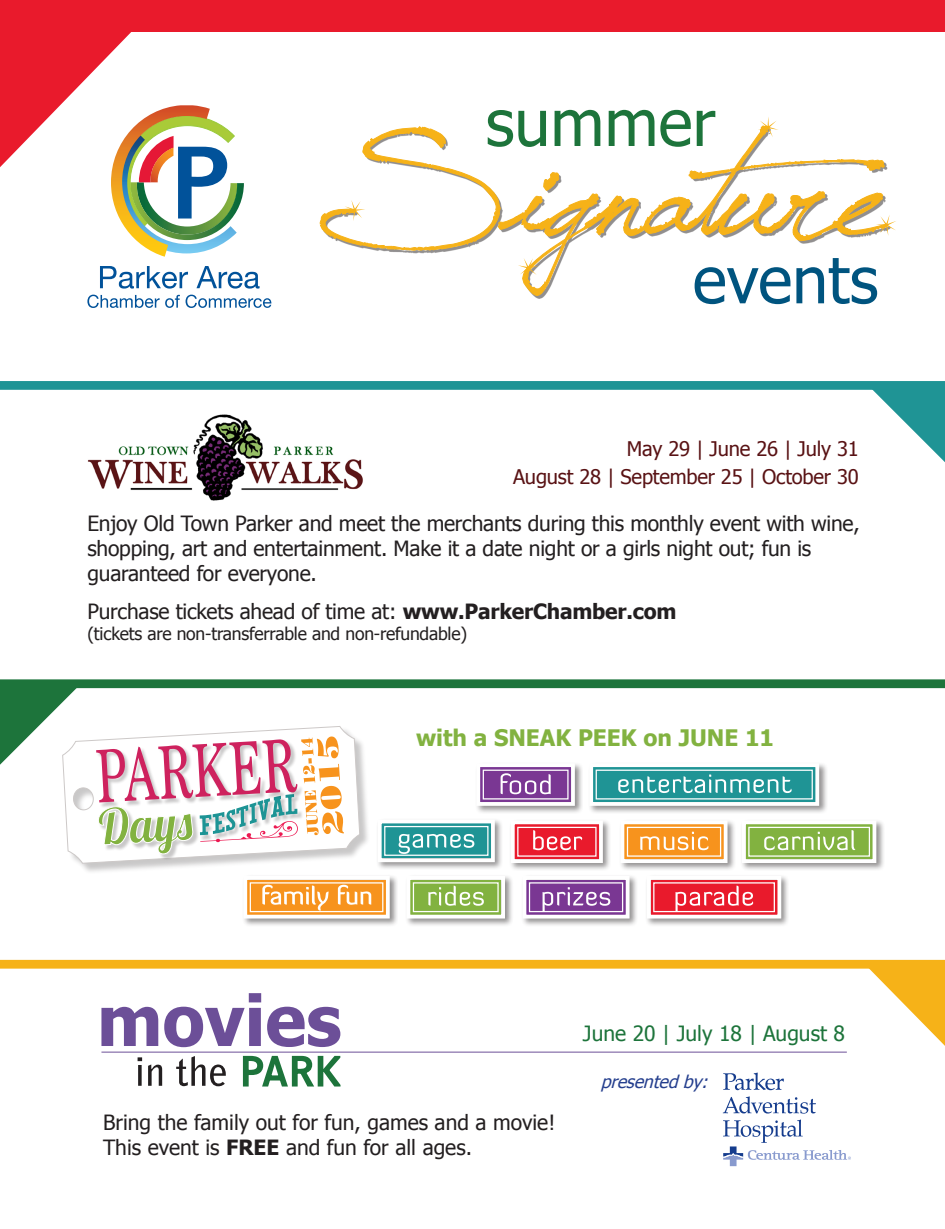
<style>
.page{position:relative;width:945px;height:1229px;background:#fff}
.page>*{position:absolute;margin:0;border:0;box-sizing:border-box;transform-origin:0 0}
.t1{font:700 22.75px "Tahoma";color:#82b240}
.t2{font:21px/25.2px "Tahoma";letter-spacing:-.01em;color:#231f20}
.t3{font:21px "Tahoma";color:#1d743b}
.t4{font:20.12px/28px "Tahoma";letter-spacing:-.01em;color:#591214;text-align:right}
.t5{font:17.5px "Tahoma";letter-spacing:-.01em;color:#231f20}
.t6{font:italic 17.5px "Tahoma";color:#253f8e}
.s1{font-weight:700}
</style>
<div class="page">
<svg style="left:698px;top:298px;width:178px;height:6px"></svg>
<svg style="left:320px;top:126px;width:568px;height:170px"></svg>
<svg style="left:488px;top:110px;width:227px;height:37px"></svg>
<svg style="left:758px;top:117px;width:21px;height:20px"></svg>
<svg style="left:876px;top:214px;width:20px;height:22px"></svg>
<svg style="left:345px;top:200px;width:20px;height:21px"></svg>
<svg style="left:518px;top:258px;width:21px;height:21px"></svg>
<img style="left:87px;top:414px;width:276px;height:87px">
<div style="left:521px;top:874px;width:117px;height:53px;background:#231f20;opacity:.5"></div>
<div style="left:740px;top:818px;width:145px;height:54px;background:#231f20;opacity:.5"></div>
<div style="left:645px;top:874px;width:145px;height:53px;background:#231f20;opacity:.5"></div>
<div style="left:405px;top:874px;width:109px;height:53px;background:#231f20;opacity:.5"></div>
<svg style="left:101px;top:993px;width:240px;height:94px"></svg>
<div style="left:0;top:381px;width:945px;height:9px;background:#1f9495"></div>
<svg style="left:869px;top:389px;width:76px;height:73px"></svg>
<div style="left:0;top:679px;width:945px;height:9px;background:#1d743b"></div>
<div style="left:0;top:959px;width:945px;height:9px;background:#f6b218"></div>
<svg style="left:865px;top:968px;width:80px;height:77px"></svg>
<div style="left:241px;top:874px;width:157px;height:53px;background:#231f20;opacity:.5"></div>
<svg style="left:0;top:688px;width:878px;height:232px"></svg>
<svg style="left:723px;top:1096px;width:93px;height:17px"></svg>
<svg style="left:723px;top:1119px;width:128px;height:47px"></svg>
<svg style="left:723px;top:1072px;width:61px;height:18px"></svg>
<hr style="left:101px;top:1051px;width:746px;height:1px;background:#6c4f98">
<svg style="left:0;top:32px;width:244px;height:225px"></svg>
<svg style="left:100px;top:266px;width:88px;height:22px"></svg>
<svg style="left:196px;top:266px;width:64px;height:22px"></svg>
<svg style="left:87px;top:295px;width:93px;height:13px"></svg>
<svg style="left:186px;top:295px;width:85px;height:13px"></svg>
<div style="left:0;top:0;width:945px;height:32px;background:#e91a2c"></div>
<p class="t4" style="left:513px;top:434px;width:347px">May 29 | June 26 | July 31<br>August 28 | September 25 | October 30</p>
<p class="t2" style="left:87px;top:510px;width:774px">Enjoy Old Town Parker and meet the merchants during this monthly event with wine, shopping, art and entertainment. Make it a date night or a girls night out; fun is guaranteed for everyone.</p>
<p class="t2" style="left:87px;top:598px;width:591px">Purchase tickets ahead of time at: <span class="s1">www.ParkerChamber.com</span></p>
<p class="t5" style="left:87px;top:622px;width:381px">(tickets are non-transferrable and non-refundable)</p>
<p class="t1" style="left:416px;top:721px;width:359px">with a SNEAK PEEK on JUNE 11</p>
<p class="t2" style="left:103px;top:1108px;width:454px">Bring the family out for fun, games and a movie!<br>This event is <span class="s1">FREE</span> and fun for all ages.</p>
<p class="t3" style="left:583px;top:1019px;width:264px">June 20 | July 18 | August 8</p>
<p class="t6" style="left:601px;top:1069px;width:114px">presentedby :</p>
</div>
